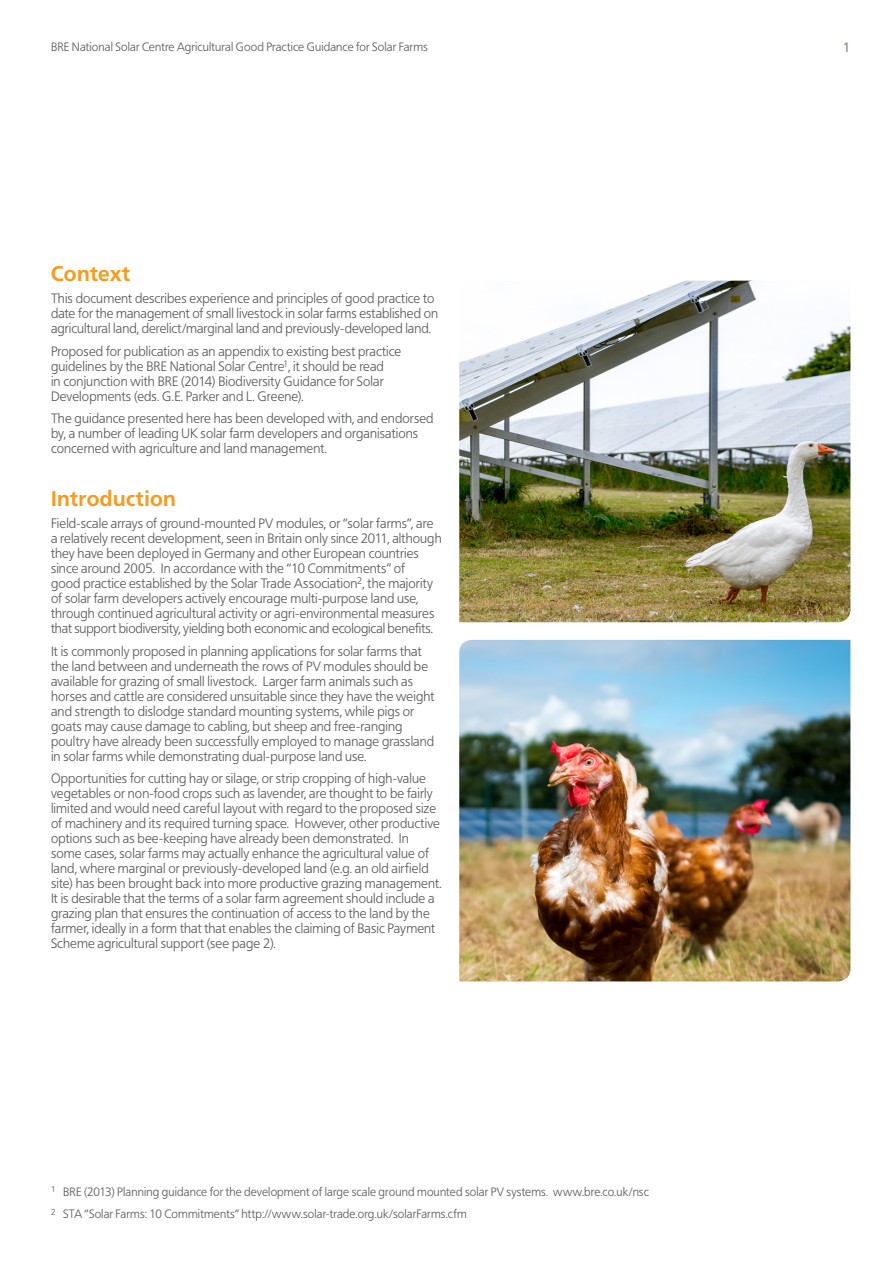
<style>
.page{position:relative;width:893px;height:1263px;background:#fff}
.page>*{position:absolute;margin:0;border:0;box-sizing:border-box;transform-origin:0 0}
.Level_3_head{font:700 21px "Frutiger BQ";letter-spacing:.02em;color:#f89a1c}
.Body_text{font:300 13.5px/15px "Frutiger BQ";letter-spacing:.005em;color:#57585a}
.t1{font:13.5px "Frutiger BQ";color:#938a84}
.Footnote{font:300 12px "Frutiger BQ";letter-spacing:.01em;color:#57585a}
</style>
<div class="page">
<img style="left:459px;top:281px;width:391px;height:341px">
<img style="left:459px;top:640px;width:391px;height:341px">
<p class="Footnote" style="left:51px;top:40px;width:378px">BRE National Solar Centre Agricultural Good Practice Guidance for Solar Farms</p>
<p class="t1" style="left:843px;top:40px;width:9px">1</p>
<p class="Level_3_head" style="left:51px;top:261px;width:81px">Context</p>
<p class="Body_text" style="left:51px;top:291px;width:389px">This document describes experience and principles of good practice to date for the management of small livestock in solar farms established on agricultural land, derelict/marginal land and previously-developed land.</p>
<p class="Body_text" style="left:51px;top:344px;width:352px">Proposed for publication as an appendix to existing best practice guidelines by the BRE National Solar Centre<sup>1</sup>, it should be read<br>in conjunction with BRE (2014) Biodiversity Guidance for Solar Developments (eds. G.E. Parker and L. Greene).</p>
<p class="Body_text" style="left:51px;top:411px;width:384px">The guidance presented here has been developed with, and endorsed by, a number of leading UK solar farm developers and organisations concerned with agriculture and land management.</p>
<p class="Level_3_head" style="left:51px;top:486px;width:126px">Introduction</p>
<p class="Body_text" style="left:51px;top:516px;width:392px">Field-scale arrays of ground-mounted PV modules, or “solar farms”, are a relatively recent development, seen in Britain only since 2011, although they have been deployed in Germany and other European countries since around 2005. In accordance with the “10 Commitments” of<br>good practice established by the Solar Trade Association<sup>2</sup>, the majority of solar farm developers actively encourage multi-purpose land use, through continued agricultural activity or agri-environmental measures that support biodiversity, yielding both economic and ecological benefits.</p>
<p class="Body_text" style="left:51px;top:644px;width:385px">It is commonly proposed in planning applications for solar farms that the land between and underneath the rows of PV modules should be available for grazing of small livestock. Larger farm animals such as horses and cattle are considered unsuitable since they have the weight and strength to dislodge standard mounting systems, while pigs or goats may cause damage to cabling, but sheep and free-ranging poultry have already been successfully employed to manage grassland in solar farms while demonstrating dual-purpose land use.</p>
<p class="Body_text" style="left:51px;top:771px;width:392px">Opportunities for cutting hay or silage, or strip cropping of high-value vegetables or non-food crops such as lavender, are thought to be fairly limited and would need careful layout with regard to the proposed size of machinery and its required turning space. However, other productive options such as bee-keeping have already been demonstrated. In some cases, solar farms may actually enhance the agricultural value of land, where marginal or previously-developed land (e.g. an old airfield site) has been brought back into more productive grazing management.<br>It is desirable that the terms of a solar farm agreement should include a grazing plan that ensures the continuation of access to the land by the farmer, ideally in a form that that enables the claiming of Basic Payment Scheme agricultural support (see page 2).</p>
<p class="Footnote" style="left:51px;top:1185px;width:599px"><sup>1</sup> BRE (2013) Planning guidance for the development of large scale ground mounted solar PV systems. www.bre.co.uk/nsc</p>
<p class="Footnote" style="left:51px;top:1207px;width:417px"><sup>2</sup> STA “Solar Farms: 10 Commitments” http://www.solar-trade.org.uk/solarFarms.cfm</p>
</div>
